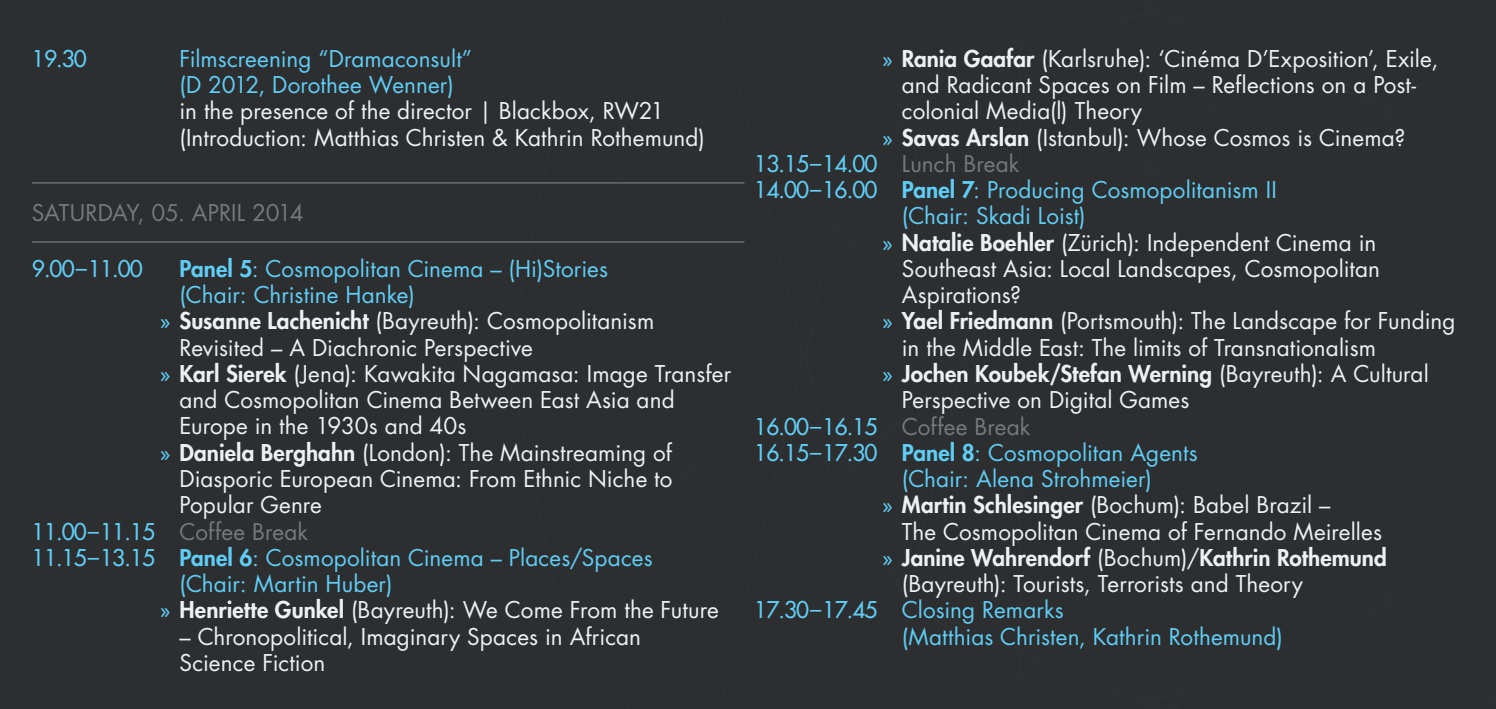
<style>
.page{position:relative;width:1496px;height:709px;background:#fff}
.page>*{position:absolute;margin:0;border:0;box-sizing:border-box;transform-origin:0 0}
.t1{font:22.5px/26.2px "Futura Std";letter-spacing:.005em;color:#edf1f3}
.t2{font:22.5px/26.2px "Futura Std";color:#5fcdf5}
.t3{font:800 22.5px "Futura Std";letter-spacing:.005em;color:#edf1f3}
.t4{font:500 22.5px "Futura Std";letter-spacing:-.04em;color:#5fcdf5}
.t5{font:22.5px "Futura Std";letter-spacing:-.005em;color:#76787b}
.s1{font-weight:800}
.s2{color:#5fcdf5}
.s3{font-weight:400;color:#76787b}
.s4{font-weight:500}
.s5{font-weight:400;color:#5fcdf5}
.s6{font-weight:400}
</style>
<div class="page">
<div style="left:0;top:0;width:1495px;height:709px;background:#2d2e30"></div>
<hr style="left:32px;top:241px;width:712px;height:1px;background:#76787b">
<hr style="left:32px;top:182px;width:712px;height:1px;background:#76787b">
<p class="t4" style="left:32px;top:44px;width:56px">19.30</p>
<p class="t2" style="left:179px;top:46px;width:294px">Filmscreening “Dramaconsult” (D 2012, Dorothee Wenner)</p>
<p class="t1" style="left:179px;top:98px;width:527px">in the presence of the director | Blackbox, RW21 (Introduction: Matthias Christen &amp; Kathrin Rothemund)</p>
<p class="t5" style="left:32px;top:199px;width:273px">SATURDAY, 05. APRIL 2014</p>
<p class="t4" style="left:32px;top:254px;width:113px">9.00 – 11.00</p>
<p class="t2" style="left:179px;top:256px;width:430px"><span class="s1">Panel 5</span>: Cosmopolitan Cinema – (Hi)Stories</p>
<p class="t2" style="left:179px;top:282px;width:237px">(Chair: Christine Hanke)</p>
<p class="t1" style="left:159px;top:308px;width:496px"><span class="s2">»</span> <span class="s1">Susanne Lachenicht</span> (Bayreuth): Cosmopolitanism</p>
<p class="t1" style="left:179px;top:334px;width:355px">Revisited – A Diachronic Perspective</p>
<p class="t1" style="left:159px;top:361px;width:573px"><span class="s2">»</span> <span class="s1">Karl Sierek</span> (Jena): Kawakita Nagamasa: Image Transfer</p>
<p class="t1" style="left:179px;top:387px;width:496px">and Cosmopolitan Cinema Between East Asia and</p>
<p class="t1" style="left:179px;top:413px;width:288px">Europe in the 1930s and 40s</p>
<p class="t1" style="left:159px;top:439px;width:514px"><span class="s2">»</span> <span class="s1">Daniela Berghahn</span> (London): The Mainstreaming of</p>
<p class="t1" style="left:179px;top:466px;width:494px">Diasporic European Cinema: From Ethnic Niche to</p>
<p class="t1" style="left:179px;top:492px;width:144px">Popular Genre</p>
<p class="t4" style="left:32px;top:517px;width:277px">11.00 – 11.15 <span class="s3">Coffee Break</span></p>
<p class="t2" style="left:32px;top:544px;width:622px"><span class="s4">11.15 – 13.15</span> <span class="s1">Panel 6</span>: Cosmopolitan Cinema – Places/Spaces</p>
<p class="t2" style="left:179px;top:571px;width:214px">(Chair: Martin Huber)</p>
<p class="t1" style="left:159px;top:597px;width:561px"><span class="s2">»</span> <span class="s1">Henriette Gunkel</span> (Bayreuth): We Come From the Future</p>
<p class="t1" style="left:179px;top:623px;width:463px">– Chronopolitical, Imaginary Spaces in African<br>Science Fiction</p>
<p class="t1" style="left:881px;top:46px;width:558px"><span class="s2">»</span> <span class="s1">Rania Gaafar</span> (Karlsruhe): ‘Cinéma D’Exposition’, Exile,</p>
<p class="t1" style="left:901px;top:72px;width:516px">and Radicant Spaces on Film – Reflections on a Post-</p>
<p class="t1" style="left:901px;top:98px;width:241px">colonial Media(l) Theory</p>
<p class="t1" style="left:881px;top:124px;width:525px"><span class="s2">»</span> <span class="s1">Savas Arslan</span> (Istanbul): Whose Cosmos is Cinema?</p>
<p class="t4" style="left:754px;top:149px;width:267px">13.15 – 14.00 <span class="s3">Lunch Break</span></p>
<p class="t2" style="left:754px;top:177px;width:524px"><span class="s4">14.00 – 16.00</span> <span class="s1">Panel 7</span>: Producing Cosmopolitanism II</p>
<p class="t2" style="left:901px;top:203px;width:185px">(Chair: Skadi Loist)</p>
<p class="t1" style="left:881px;top:229px;width:496px"><span class="s2">»</span> <span class="s1">Natalie Boehler</span> (Zürich): Independent Cinema in</p>
<p class="t1" style="left:901px;top:256px;width:479px">Southeast Asia: Local Landscapes, Cosmopolitan</p>
<p class="t1" style="left:901px;top:282px;width:121px">Aspirations?</p>
<p class="t1" style="left:881px;top:308px;width:575px"><span class="s2">»</span> <span class="s1">Yael Friedmann</span> (Portsmouth): The Landscape for Funding</p>
<p class="t1" style="left:901px;top:334px;width:475px">in the Middle East: The limits of Transnationalism</p>
<p class="t3" style="left:881px;top:359px;width:548px"><span class="s5">»</span> Jochen Koubek/Stefan Werning <span class="s6">(Bayreuth): A Cultural</span></p>
<p class="t1" style="left:901px;top:387px;width:289px">Perspective on Digital Games</p>
<p class="t4" style="left:754px;top:412px;width:277px">16.00 – 16.15 <span class="s3">Coffee Break</span></p>
<p class="t2" style="left:754px;top:439px;width:445px"><span class="s4">16.15 – 17.30</span> <span class="s1">Panel 8</span>: Cosmopolitan Agents</p>
<p class="t2" style="left:901px;top:466px;width:252px">(Chair: Alena Strohmeier)</p>
<p class="t1" style="left:881px;top:492px;width:450px"><span class="s2">»</span> <span class="s1">Martin Schlesinger</span> (Bochum): Babel Brazil –</p>
<p class="t1" style="left:901px;top:518px;width:481px">The Cosmopolitan Cinema of Fernando Meirelles</p>
<p class="t3" style="left:881px;top:543px;width:506px"><span class="s5">»</span> Janine Wahrendorf <span class="s6">(Bochum)/</span>Kathrin Rothemund</p>
<p class="t1" style="left:901px;top:571px;width:402px">(Bayreuth): Tourists, Terrorists and Theory</p>
<p class="t2" style="left:754px;top:597px;width:311px"><span class="s4">17.30 – 17.45</span> Closing Remarks</p>
<p class="t2" style="left:901px;top:623px;width:382px">(Matthias Christen, Kathrin Rothemund)</p>
</div>
